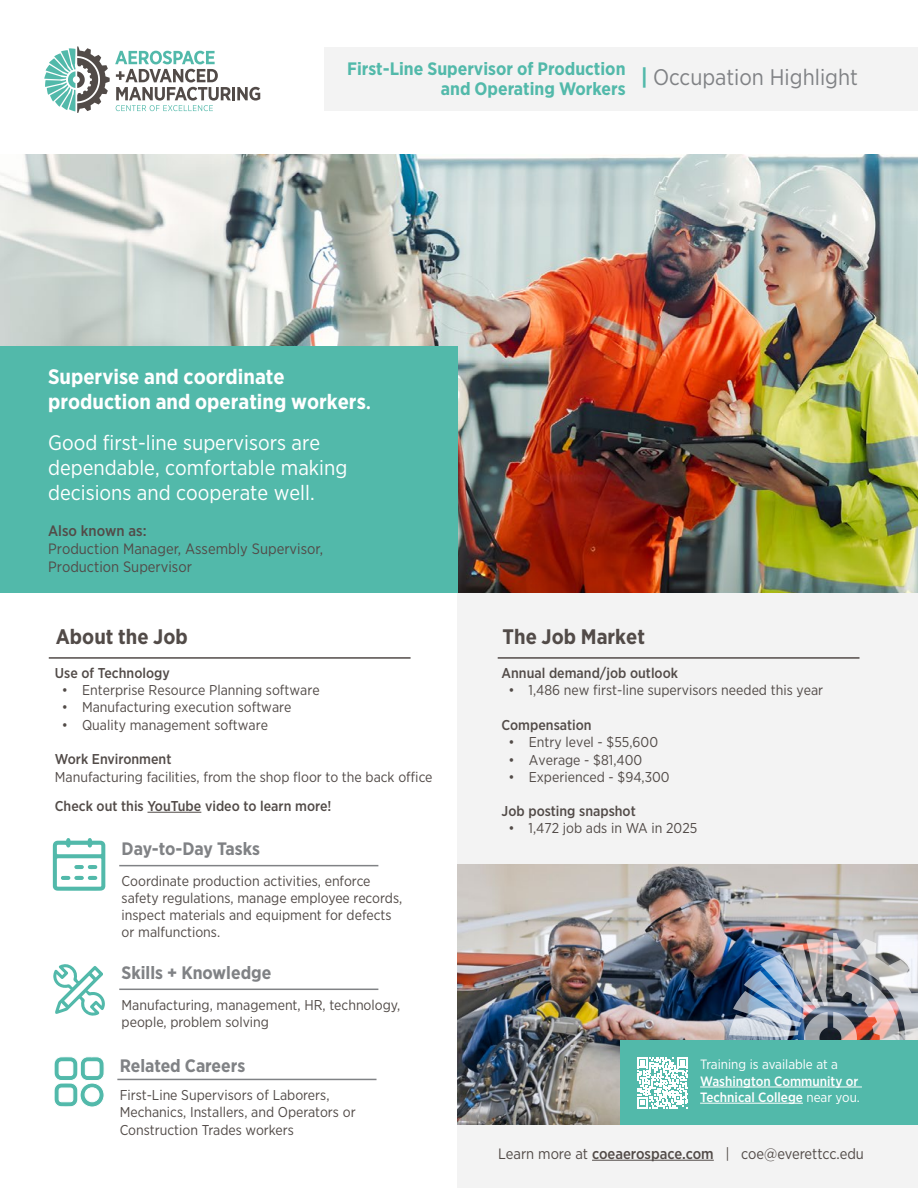
<style>
.page{position:relative;width:918px;height:1188px;background:#fff}
.page>*{position:absolute;margin:0;border:0;box-sizing:border-box;transform-origin:0 0}
.t1{font:22.5px "Gotham Narrow";color:#808285}
.t2{font:21px/25.2px "Gotham Narrow";color:#fff}
.t3{font:700 21px/25.2px "Gotham Narrow";color:#fff}
.t4{font:700 21px "Gotham Narrow";color:#524b48}
.t5{font:700 18px/19.5px "Gotham Narrow";color:#52b9aa;text-align:right}
.t6{font:700 18px "Gotham Narrow";color:#808285}
.t7{font:15px/17.9px "Gotham Narrow";color:#524b48}
.t8{font:500 15px "Gotham Narrow";color:#524b48}
.t9{font:14.25px/17.1px "Gotham Narrow";color:#524b48}
.t10{font:500 14.25px "Gotham Narrow";color:#524b48}
.t11{font:500 13.5px/16.2px "Gotham Narrow";color:#fff}
.t12{font:13.5px "Gotham Narrow";color:#fff}
.s1{font-weight:700;color:#52b9aa}
.s2{font-family:"Minion Pro"}
.s3{font-weight:400}
.s4{font-weight:500}
</style>
<div class="page">
<div style="left:458px;top:593px;width:460px;height:595px;background:#f3f3f3"></div>
<img style="left:458px;top:864px;width:460px;height:261px">
<img style="left:729px;top:933px;width:189px;height:107px">
<img style="left:0;top:154px;width:918px;height:439px">
<div style="left:324px;top:47px;width:594px;height:63px;background:#f3f3f3"></div>
<svg style="left:44px;top:46px;width:216px;height:67px"></svg>
<hr style="left:148px;top:812px;width:53px;height:1px;background:#524b48">
<hr style="left:119px;top:989px;width:259px;height:1px;background:#808285">
<hr style="left:117px;top:1079px;width:260px;height:1px;background:#808285">
<hr style="left:119px;top:865px;width:259px;height:1px;background:#808285">
<hr style="left:498px;top:657px;width:361px;height:2px;background:#524b48">
<hr style="left:49px;top:657px;width:362px;height:2px;background:#524b48">
<hr style="left:592px;top:1160px;width:122px;height:1px;background:#524b48">
<svg style="left:53px;top:838px;width:52px;height:53px"></svg>
<svg style="left:53px;top:964px;width:52px;height:52px"></svg>
<svg style="left:54px;top:1056px;width:50px;height:51px"></svg>
<div style="left:620px;top:1040px;width:298px;height:85px;background:#52b9aa"></div>
<hr style="left:700px;top:1087px;width:162px;height:1px;background:#fff">
<hr style="left:700px;top:1103px;width:103px;height:1px;background:#fff">
<svg style="left:637px;top:1057px;width:51px;height:51px"></svg>
<div style="left:0;top:347px;width:458px;height:246px;background:#52b9aa"></div>
<p class="t5" style="left:347px;top:59px;width:280px">First-Line Supervisor of Production and Operating Workers</p>
<h1 class="t1" style="left:641px;top:64px;width:219px"><span class="s1">|</span> Occupation Highlight</h1>
<h2 class="t3" style="left:48px;top:364px;width:325px">Supervise and coordinate production and operating workers<span class="s2">.</span></h2>
<h2 class="t2" style="left:48px;top:429px;width:301px">Good first-line supervisors are dependable, comfortable making decisions and cooperate well.</h2>
<p class="t8" style="left:48px;top:521px;width:100px">Also known as:</p>
<p class="t7" style="left:48px;top:540px;width:276px">Production Manager, Assembly Supervisor,<br>Production Supervisor</p>
<h2 class="t4" style="left:56px;top:623px;width:134px">About the Job</h2>
<h2 class="t4" style="left:503px;top:623px;width:144px">The Job Market</h2>
<p class="t10" style="left:55px;top:664px;width:116px">Use of Technology</p>
<p class="t9" style="left:62px;top:681px;width:259px">• Enterprise Resource Planning software</p>
<p class="t9" style="left:62px;top:699px;width:231px">• Manufacturing execution software</p>
<p class="t9" style="left:62px;top:716px;width:208px">• Quality management software</p>
<p class="t10" style="left:55px;top:750px;width:118px">Work Environment</p>
<p class="t9" style="left:55px;top:768px;width:379px">Manufacturing facilities, from the shop floor to the back office</p>
<p class="t10" style="left:55px;top:797px;width:278px">Check out this YouTube video to learn more!</p>
<p class="t6" style="left:122px;top:837px;width:140px">Day-to-Day Tasks</p>
<p class="t9" style="left:122px;top:872px;width:282px">Coordinate production activities, enforce safety regulations, manage employee records, inspect materials and equipment for defects or malfunctions.</p>
<p class="t6" style="left:122px;top:961px;width:151px">Skills + Knowledge</p>
<p class="t9" style="left:122px;top:996px;width:280px">Manufacturing, management, HR, technology, people, problem solving</p>
<p class="t6" style="left:120px;top:1054px;width:127px">Related Careers</p>
<p class="t9" style="left:120px;top:1086px;width:237px">First-Line Supervisors of Laborers,<br>Mechanics, Installers, and Operators or<br>Construction Trades workers</p>
<p class="t10" style="left:502px;top:664px;width:178px">Annual demand/job outlook</p>
<p class="t9" style="left:508px;top:682px;width:316px">• 1,486 new first-line supervisors needed this year</p>
<p class="t10" style="left:502px;top:716px;width:92px">Compensation</p>
<p class="t9" style="left:509px;top:733px;width:151px">• Entry level - $55,600</p>
<p class="t9" style="left:509px;top:751px;width:135px">• Average - $81,400</p>
<p class="t9" style="left:509px;top:768px;width:163px">• Experienced - $94,300</p>
<p class="t10" style="left:502px;top:802px;width:136px">Job posting snapshot</p>
<p class="t9" style="left:508px;top:820px;width:190px">• 1,472 job ads in WA in 2025</p>
<p class="t12" style="left:700px;top:1056px;width:139px">Training is available at a</p>
<p class="t11" style="left:700px;top:1073px;width:161px">Washington Community or<br>Technical College <span class="s3">near you.</span></p>
<p class="t7" style="left:498px;top:1144px;width:367px">Learn more at <span class="s4">coeaerospace.com</span> | coe@everettcc.edu</p>
</div>
